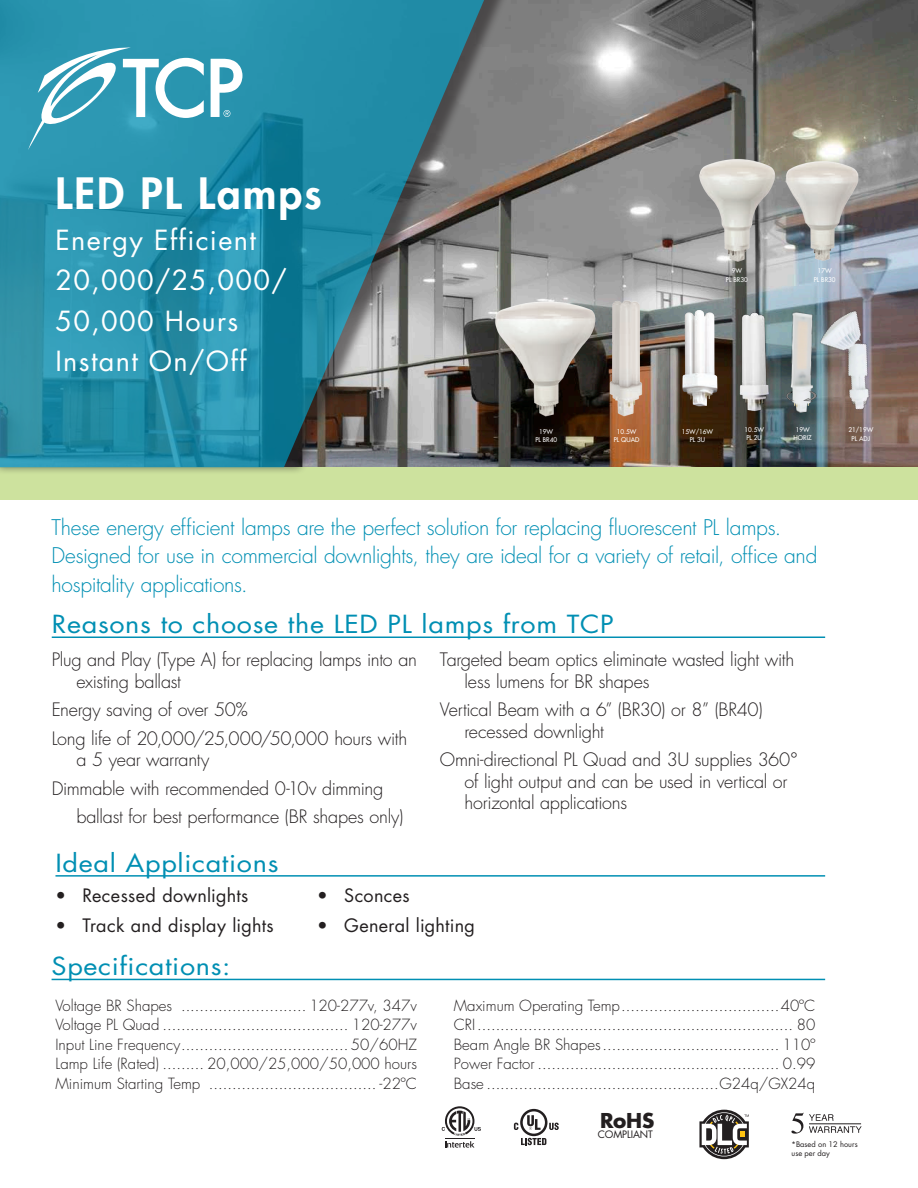
<style>
.page{position:relative;width:918px;height:1188px;background:#fff}
.page>*{position:absolute;margin:0;border:0;box-sizing:border-box;transform-origin:0 0}
.Product_Name{font:800 42px "Futura Std";letter-spacing:.05em;color:#fff}
.Subhead{font:27px/40.5px "Futura Std";letter-spacing:.05em;color:#fff}
.Category_Label{font:24.3px "Futura Std";letter-spacing:.025em;color:#008fb3;scale:1.11 1}
.Intro_Blurb{font:300 21px/28.5px "Futura Std";letter-spacing:-.015em;color:#008fb3}
.t1{font:700 19.95px "Futura Std";color:#231f20}
.Features_and_Benefit{font:300 18px/21.6px "Futura Std";letter-spacing:-.015em;color:#231f20}
.t2{font:18px "Futura Std";letter-spacing:.02em;color:#231f20}
.Specifications{font:300 15px "Futura Std";color:#231f20}
.t3{font:10.05px "Futura Std";letter-spacing:-.01em;color:#231f20}
.t4{font:7.5px/9px "Futura Std";color:#231f20}
.t5{font:500 6.45px "Futura Std";color:#fff}
</style>
<div class="page">
<svg style="left:699px;top:1110px;width:50px;height:49px"></svg>
<img style="left:512px;top:0;width:406px;height:467px">
<div style="left:0;top:467px;width:918px;height:33px;background:#cde29e"></div>
<hr style="left:52px;top:637px;width:773px;height:1px;background:#008fb3">
<svg style="left:514px;top:1109px;width:45px;height:36px"></svg>
<svg style="left:791px;top:1113px;width:71px;height:21px"></svg>
<hr style="left:52px;top:979px;width:773px;height:1px;background:#008fb3">
<div style="left:0;top:0;width:512px;height:476px;background:#231f20;opacity:.75"></div>
<svg style="left:0;top:0;width:490px;height:467px;background:#38899d"></svg>
<svg style="left:28px;top:48px;width:176px;height:102px"></svg>
<svg style="left:211px;top:59px;width:31px;height:58px"></svg>
<hr style="left:55px;top:875px;width:770px;height:2px;background:#008fb3">
<img style="left:697px;top:156px;width:80px;height:107px">
<img style="left:783px;top:160px;width:78px;height:102px">
<img style="left:492px;top:298px;width:107px;height:120px">
<img style="left:609px;top:299px;width:35px;height:118px">
<img style="left:682px;top:310px;width:35px;height:97px">
<img style="left:794px;top:294px;width:124px;height:132px">
<img style="left:774px;top:309px;width:51px;height:112px">
<img style="left:739px;top:311px;width:31px;height:101px">
<svg style="left:786px;top:389px;width:31px;height:12px"></svg>
<svg style="left:442px;top:1106px;width:39px;height:42px"></svg>
<p class="Product_Name" style="left:55px;top:167px;width:268px">LED PL Lamps</p>
<p class="Subhead" style="left:55px;top:220px;width:202px">Energy Efficient</p>
<p class="Subhead" style="left:55px;top:260px;width:233px">20,000/25,000/<br>50,000 Hours</p>
<p class="Subhead" style="left:55px;top:341px;width:193px">Instant On/Off</p>
<p class="t5" style="left:732px;top:267px;width:12px">9W</p>
<p class="t5" style="left:726px;top:275px;width:23px">PL BR30</p>
<p class="t5" style="left:818px;top:267px;width:15px">17W</p>
<p class="t5" style="left:814px;top:275px;width:23px">PL BR30</p>
<p class="t5" style="left:539px;top:427px;width:15px">19W</p>
<p class="t5" style="left:617px;top:427px;width:21px">10.5W</p>
<p class="t5" style="left:682px;top:427px;width:33px">15W/16W</p>
<p class="t5" style="left:535px;top:436px;width:23px">PL BR40</p>
<p class="t5" style="left:614px;top:436px;width:27px">PL QUAD</p>
<p class="t5" style="left:690px;top:436px;width:17px">PL 3U</p>
<p class="t5" style="left:744px;top:426px;width:21px">10.5W</p>
<p class="t5" style="left:746px;top:434px;width:17px">PL 2U</p>
<p class="t5" style="left:796px;top:426px;width:15px">19W</p>
<p class="t5" style="left:794px;top:434px;width:20px">HORIZ</p>
<p class="t5" style="left:848px;top:426px;width:26px">21/19W</p>
<p class="t5" style="left:852px;top:434px;width:20px">PL ADJ</p>
<p class="Intro_Blurb" style="left:52px;top:513px;width:767px">These energy efficient lamps are the perfect solution for replacing fluorescent PL lamps.<br>Designed for use in commercial downlights, they are ideal for a variety of retail, office and hospitality applications.</p>
<p class="Category_Label" style="left:52px;top:609px;width:508px">Reasons to choose the LED PL lamps from TCP</p>
<p class="Features_and_Benefit" style="left:76px;top:649px;width:342px;text-indent:-25px">Plug and Play (Type A) for replacing lamps into an existing ballast</p>
<p class="Features_and_Benefit" style="left:52px;top:699px;width:197px">Energy saving of over 50%</p>
<p class="Features_and_Benefit" style="left:76px;top:728px;width:332px;text-indent:-25px">Long life of 20,000/25,000/50,000 hours with a 5 year warranty</p>
<p class="Features_and_Benefit" style="left:76px;top:774px;width:328px;line-height:28.5px;text-indent:-25px">Dimmable with recommended 0-10v dimming ballast for best performance (BR shapes only)</p>
<p class="Category_Label" style="left:55px;top:847px;width:202px">Ideal Applications</p>
<p class="Features_and_Benefit" style="left:465px;top:649px;width:331px;text-indent:-25px">Targeted beam optics eliminate wasted light with less lumens for BR shapes</p>
<p class="Features_and_Benefit" style="left:465px;top:699px;width:300px;text-indent:-25px">Vertical Beam with a 6” (BR30) or 8” (BR40) recessed downlight</p>
<p class="Features_and_Benefit" style="left:465px;top:749px;width:335px;text-indent:-25px">Omni-directional PL Quad and 3U supplies 360° of light output and can be used in vertical or horizontal applications</p>
<p class="t2" style="left:55px;top:884px;width:195px">• Recessed downlights</p>
<p class="t2" style="left:55px;top:914px;width:220px">• Track and display lights</p>
<p class="Category_Label" style="left:52px;top:951px;width:163px">Specifications:</p>
<p class="t2" style="left:317px;top:884px;width:94px">• Sconces</p>
<p class="t2" style="left:317px;top:914px;width:159px">• General lighting</p>
<p class="Specifications" style="left:55px;top:996px;width:363px">Voltage BR Shapes ........................... 120-277v, 347v</p>
<p class="Specifications" style="left:55px;top:1016px;width:363px">Voltage PL Quad ........................................ 120-277v</p>
<p class="Specifications" style="left:55px;top:1035px;width:363px">Input Line Frequency.................................... 50/60HZ</p>
<p class="Specifications" style="left:55px;top:1055px;width:363px">Lamp Life (Rated) ......... 20,000/25,000/50,000 hours</p>
<p class="Specifications" style="left:55px;top:1074px;width:363px">Minimum Starting Temp .................................... -22ºC</p>
<p class="Specifications" style="left:454px;top:996px;width:363px">Maximum Operating Temp..................................40ºC</p>
<p class="Specifications" style="left:454px;top:1016px;width:363px">CRI.................................................................... 80</p>
<p class="Specifications" style="left:454px;top:1035px;width:363px">Beam Angle BR Shapes...................................... 110º</p>
<p class="Specifications" style="left:454px;top:1055px;width:363px">Power Factor .................................................... 0.99</p>
<p class="Specifications" style="left:454px;top:1074px;width:363px">Base ..................................................G24q/GX24q</p>
<p class="t1" style="left:600px;top:1108px;width:56px">RoHS</p>
<p class="t3" style="left:598px;top:1128px;width:57px">COMPLIANT</p>
<p class="t4" style="left:792px;top:1140px;width:68px">*Based on 12 hours use per day</p>
</div>
